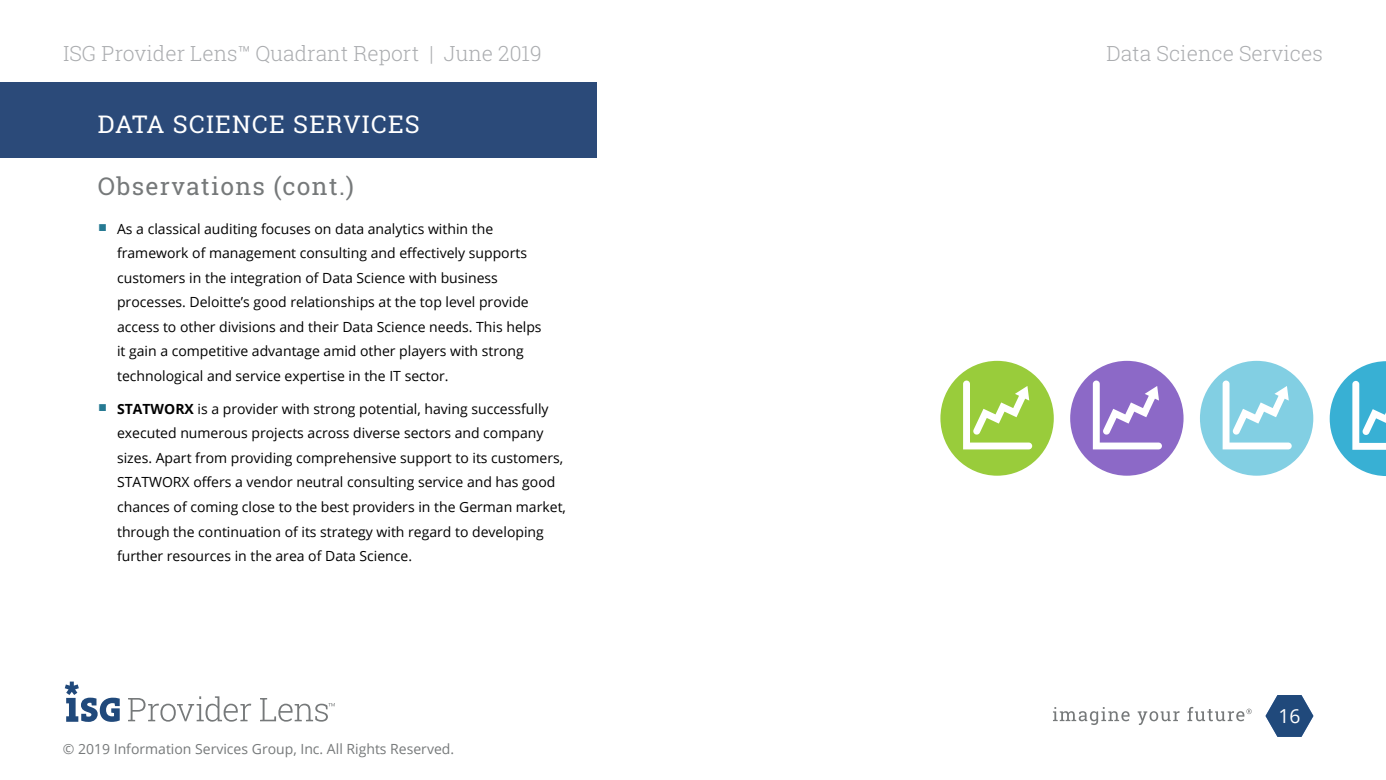
<style>
.page{position:relative;width:1386px;height:780px;background:#fff}
.page>*{position:absolute;margin:0;border:0;box-sizing:border-box;transform-origin:0 0}
.Section_Title_Midtex{font:24.5px "Roboto Slab";letter-spacing:.05em;color:#76797a}
.Section_Title_Midtex-2{font:24.5px "Roboto Slab";letter-spacing:.05em;color:#fff}
.t1{font:300 21px "Roboto Slab";color:#abadb0}
.t2{font:19.25px "Open Sans";color:#fff}
.t3{font:14px/24.5px "Open Sans";color:#000}
.t4{font:14px "Open Sans";color:#76797a}
.s1{font-weight:700}
</style>
<div class="page">
<svg style="left:1053px;top:707px;width:77px;height:18px"></svg>
<svg style="left:1138px;top:711px;width:42px;height:14px"></svg>
<svg style="left:1187px;top:707px;width:65px;height:14px"></svg>
<svg style="left:128px;top:696px;width:123px;height:25px"></svg>
<svg style="left:260px;top:698px;width:75px;height:23px"></svg>
<svg style="left:65px;top:681px;width:55px;height:41px"></svg>
<svg style="left:1266px;top:695px;width:47px;height:42px"></svg>
<div style="left:0;top:82px;width:596px;height:76px;background:#2b4a79"></div>
<svg style="left:1330px;top:361px;width:56px;height:115px"></svg>
<div style="left:940px;top:361px;width:114px;height:114px;background:#99cc3b;border-radius:50%"></div>
<svg style="left:963px;top:380px;width:69px;height:69px"></svg>
<div style="left:1070px;top:361px;width:114px;height:114px;background:#8c69c7;border-radius:50%"></div>
<svg style="left:1093px;top:380px;width:69px;height:69px"></svg>
<div style="left:1200px;top:361px;width:113px;height:114px;background:#82cfe3;border-radius:50%"></div>
<svg style="left:1223px;top:380px;width:69px;height:69px"></svg>
<p class="t1" style="left:63px;top:39px;width:480px">ISG Provider Lens™ Quadrant Report | June 2019</p>
<p class="Section_Title_Midtex-2" style="left:98px;top:107px;width:324px">DATA SCIENCE SERVICES</p>
<p class="Section_Title_Midtex" style="left:98px;top:169px;width:258px">Observations (cont.)</p>
<p class="t3" style="left:117px;top:216px;width:426px">As a classical auditing focuses on data analytics within the framework of management consulting and effectively supports customers in the integration of Data Science with business processes. Deloitte’s good relationships at the top level provide access to other divisions and their Data Science needs. This helps it gain a competitive advantage amid other players with strong technological and service expertise in the IT sector.</p>
<p class="t3" style="left:117px;top:396px;width:450px"><span class="s1">STATWORX</span> is a provider with strong potential, having successfully executed numerous projects across diverse sectors and company sizes. Apart from providing comprehensive support to its customers, STATWORX offers a vendor neutral consulting service and has good chances of coming close to the best providers in the German market, through the continuation of its strategy with regard to developing further resources in the area of Data Science.</p>
<p class="t4" style="left:63px;top:739px;width:393px">© 2019 Information Services Group, Inc. All Rights Reserved.</p>
<p class="t1" style="left:1106px;top:39px;width:218px">Data Science Services</p>
<h3 class="t2" style="left:1279px;top:701px;width:24px">16</h3>
</div>
